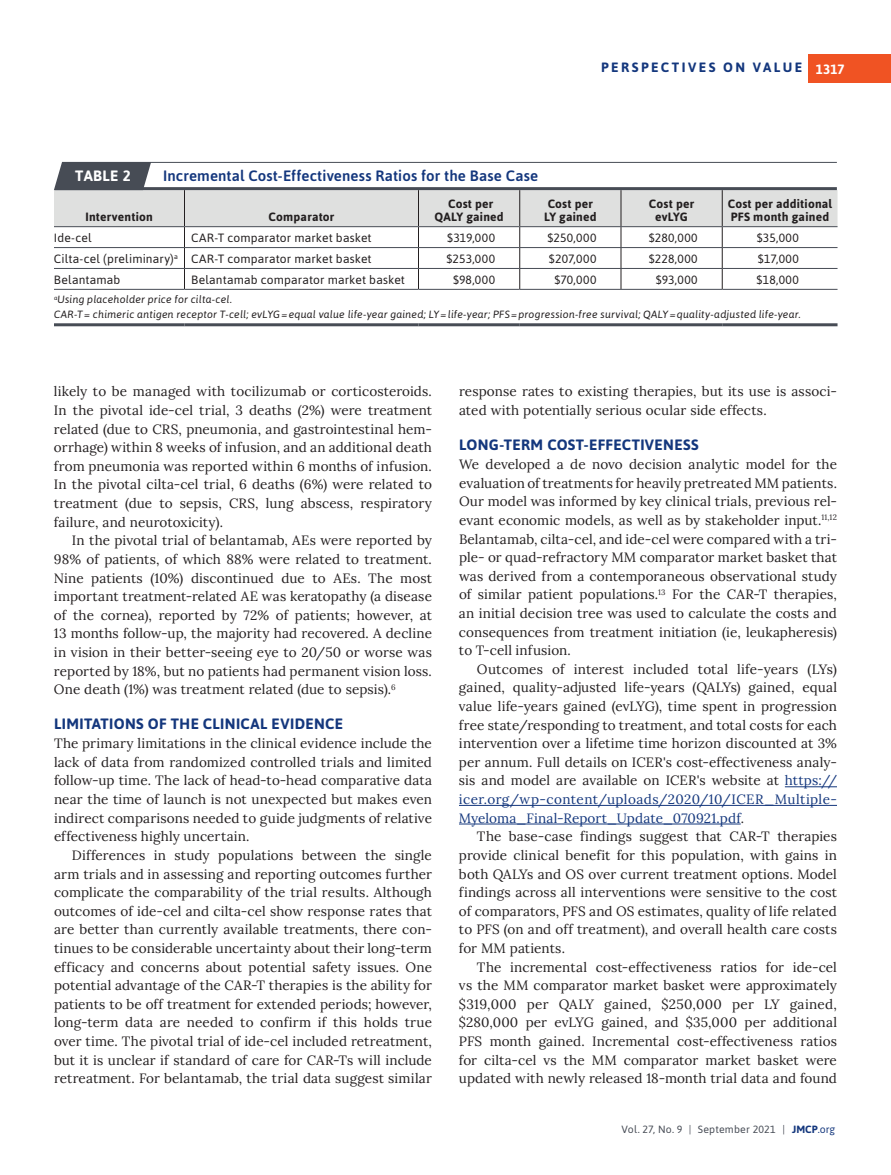
<style>
.page{position:relative;width:891px;height:1175px;background:#fff}
.page>*{position:absolute;margin:0;border:0;box-sizing:border-box;transform-origin:0 0}
.t1{font:700 15px "Asap";letter-spacing:.025em;color:#14377d}
.t2{font:500 15px "Asap";letter-spacing:.01em;color:#14377d}
.t3{font:700 15px "Asap";letter-spacing:.025em;color:#fff}
.t4{font:13.5px/18.6px "Lora";letter-spacing:.01em;color:#231f20;text-align:justify}
.t5{font:700 13.5px "Asap";letter-spacing:.18em;color:#14377d}
.t6{font:12px "Asap";letter-spacing:.015em;color:#231f20}
.t7{font:700 12px/13.5px "Asap";letter-spacing:.015em;color:#231f20;text-align:center}
.t8{font:italic 10.5px/15px "Asap";letter-spacing:.015em;color:#231f20}
.t9{font:10.5px "Asap";letter-spacing:.02em;color:#474c55}
.s1{color:#fff}
.s2{color:#14377d}
.s3{font-weight:700;color:#14377d}
</style>
<div class="page">
<div style="left:809px;top:54px;width:82px;height:29px;background:#f05323"></div>
<hr style="left:785px;top:786px;width:52px;height:1px;background:#14377d">
<hr style="left:459px;top:805px;width:378px;height:1px;background:#14377d">
<hr style="left:459px;top:823px;width:282px;height:1px;background:#14377d">
<hr style="left:54px;top:289px;width:130px;height:1px;background:#474c55">
<hr style="left:184px;top:289px;width:234px;height:1px;background:#474c55">
<hr style="left:418px;top:289px;width:102px;height:1px;background:#474c55">
<hr style="left:520px;top:289px;width:101px;height:1px;background:#474c55">
<hr style="left:621px;top:289px;width:101px;height:1px;background:#474c55">
<hr style="left:722px;top:289px;width:116px;height:1px;background:#474c55">
<hr style="left:54px;top:323px;width:130px;height:3px;background:#474c55">
<hr style="left:184px;top:323px;width:234px;height:3px;background:#474c55">
<hr style="left:418px;top:323px;width:102px;height:3px;background:#474c55">
<hr style="left:520px;top:323px;width:101px;height:3px;background:#474c55">
<hr style="left:621px;top:323px;width:101px;height:3px;background:#474c55">
<hr style="left:722px;top:323px;width:116px;height:3px;background:#474c55">
<svg style="left:54px;top:162px;width:784px;height:127px"></svg>
<hr style="left:55px;top:187px;width:782px;height:3px;background:#474c55">
<hr style="left:62px;top:162px;width:775px;height:1px;background:#474c55">
<p class="t3" style="left:75px;top:166px;width:57px">TABLE 2</p>
<p class="t2" style="left:163px;top:166px;width:377px">Incremental Cost-Effectiveness Ratios for the Base Case</p>
<p class="t5" style="left:601px;top:58px;width:245px">PERSPECTIVES ON VALUE <span class="s1">1317</span></p>
<p class="t7" style="left:85px;top:210px;width:69px">Intervention</p>
<p class="t7" style="left:269px;top:210px;width:67px">Comparator</p>
<p class="t7" style="left:435px;top:196px;width:71px">Cost per<br>QALY gained</p>
<p class="t7" style="left:544px;top:196px;width:54px">Cost per<br>LY gained</p>
<p class="t7" style="left:649px;top:196px;width:47px">Cost per evLYG</p>
<p class="t7" style="left:728px;top:196px;width:106px;text-align:left">Cost per additional<br>PFS month gained</p>
<p class="t6" style="left:54px;top:230px;width:39px">Ide-cel</p>
<p class="t6" style="left:191px;top:230px;width:182px">CAR-T comparator market basket</p>
<p class="t6" style="left:447px;top:230px;width:49px">$319,000</p>
<p class="t6" style="left:547px;top:230px;width:50px">$250,000</p>
<p class="t6" style="left:649px;top:230px;width:50px">$280,000</p>
<p class="t6" style="left:757px;top:230px;width:44px">$35,000</p>
<p class="t6" style="left:54px;top:251px;width:319px">Cilta-cel (preliminary)<sup>a</sup> CAR-T comparator market basket</p>
<p class="t6" style="left:446px;top:251px;width:50px">$253,000</p>
<p class="t6" style="left:549px;top:251px;width:49px">$207,000</p>
<p class="t6" style="left:649px;top:251px;width:50px">$228,000</p>
<p class="t6" style="left:758px;top:251px;width:43px">$17,000</p>
<p class="t6" style="left:54px;top:272px;width:68px">Belantamab</p>
<p class="t6" style="left:191px;top:272px;width:215px">Belantamab comparator market basket</p>
<p class="t6" style="left:453px;top:272px;width:44px">$98,000</p>
<p class="t6" style="left:554px;top:272px;width:44px">$70,000</p>
<p class="t6" style="left:656px;top:272px;width:43px">$93,000</p>
<p class="t6" style="left:757px;top:272px;width:44px">$18,000</p>
<p class="t8" style="left:54px;top:292px;width:748px"><sup>a</sup>Using placeholder price for cilta-cel.<br>CAR-T= chimeric antigen receptor T-cell; evLYG=equal value life-year gained; LY=life-year; PFS=progression-free survival; QALY=quality-adjusted life-year.</p>
<p class="t4" style="left:54px;top:381px;width:380px">likely to be managed with tocilizumab or corticosteroids.<br>In the pivotal ide-cel trial, 3 deaths (2%) were treatment related (due to CRS, pneumonia, and gastrointestinal hem&shy;orrhage) within 8 weeks of infusion, and an additional death from pneumonia was reported within 6 months of infusion.<br>In the pivotal cilta-cel trial, 6 deaths (6%) were related to treatment (due to sepsis, CRS, lung abscess, respiratory failure, and neurotoxicity).</p>
<p class="t4" style="left:54px;top:530px;width:380px;text-indent:18px">In the pivotal trial of belantamab, AEs were reported by 98% of patients, of which 88% were related to treatment.<br>Nine patients (10%) discontinued due to AEs. The most important treatment-related AE was keratopathy (a disease of the cornea), reported by 72% of patients; however, at 13 months follow-up, the majority had recovered. A decline in vision in their better-seeing eye to 20/50 or worse was reported by 18%, but no patients had permanent vision loss.<br>One death (1%) was treatment related (due to sepsis).<sup>6</sup></p>
<p class="t1" style="left:54px;top:713px;width:290px">LIMITATIONS OF THE CLINICAL EVIDENCE</p>
<p class="t4" style="left:54px;top:733px;width:380px">The primary limitations in the clinical evidence include the lack of data from randomized controlled trials and limited follow-up time. The lack of head-to-head comparative data near the time of launch is not unexpected but makes even indirect comparisons needed to guide judgments of relative effectiveness highly uncertain.</p>
<p class="t4" style="left:54px;top:845px;width:380px;text-indent:18px">Differences in study populations between the single arm trials and in assessing and reporting outcomes further complicate the comparability of the trial results. Although outcomes of ide-cel and cilta-cel show response rates that are better than currently available treatments, there con&shy;tinues to be considerable uncertainty about their long-term efficacy and concerns about potential safety issues. One potential advantage of the CAR-T therapies is the ability for patients to be off treatment for extended periods; however, long-term data are needed to confirm if this holds true over time. The pivotal trial of ide-cel included retreatment, but it is unclear if standard of care for CAR-Ts will include retreatment. For belantamab, the trial data suggest similar</p>
<p class="t4" style="left:459px;top:381px;width:379px">response rates to existing therapies, but its use is associ&shy;ated with potentially serious ocular side effects.</p>
<p class="t1" style="left:459px;top:434px;width:241px">LONG-TERM COST-EFFECTIVENESS</p>
<p class="t4" style="left:459px;top:454px;width:380px">We developed a de novo decision analytic model for the evaluation of treatments for heavily pretreated MM patients.<br>Our model was informed by key clinical trials, previous rel&shy;evant economic models, as well as by stakeholder input.<sup>11,12<br></sup>Belantamab, cilta-cel, and ide-cel were compared with a tri&shy;ple- or quad-refractory MM comparator market basket that was derived from a contemporaneous observational study of similar patient populations.<sup>13</sup> For the CAR-T therapies, an initial decision tree was used to calculate the costs and consequences from treatment initiation (ie, leukapheresis) to T-cell infusion.</p>
<p class="t4" style="left:459px;top:659px;width:380px;text-indent:18px">Outcomes of interest included total life-years (LYs) gained, quality-adjusted life-years (QALYs) gained, equal value life-years gained (evLYG), time spent in progression free state/responding to treatment, and total costs for each intervention over a lifetime time horizon discounted at 3% per annum. Full details on ICER's cost-effectiveness analy&shy;sis and model are available on ICER's website at <span class="s2">https:// icer.org/wp-content/uploads/2020/10/ICER_Multiple-Myeloma_Final-Report_Update_070921.pdf</span>.</p>
<p class="t4" style="left:459px;top:826px;width:380px;text-indent:18px">The base-case findings suggest that CAR-T therapies provide clinical benefit for this population, with gains in both QALYs and OS over current treatment options. Model findings across all interventions were sensitive to the cost of comparators, PFS and OS estimates, quality of life related to PFS (on and off treatment), and overall health care costs for MM patients.</p>
<p class="t4" style="left:459px;top:956px;width:380px;text-indent:18px">The incremental cost-effectiveness ratios for ide-cel vs the MM comparator market basket were approximately $319,000 per QALY gained, $250,000 per LY gained, $280,000 per evLYG gained, and $35,000 per additional PFS month gained. Incremental cost-effectiveness ratios for cilta-cel vs the MM comparator market basket were updated with newly released 18-month trial data and found</p>
<p class="t9" style="left:622px;top:1122px;width:215px">Vol. 27, No. 9 | September 2021 | <span class="s3">JMCP</span><span class="s2">.org</span></p>
</div>
